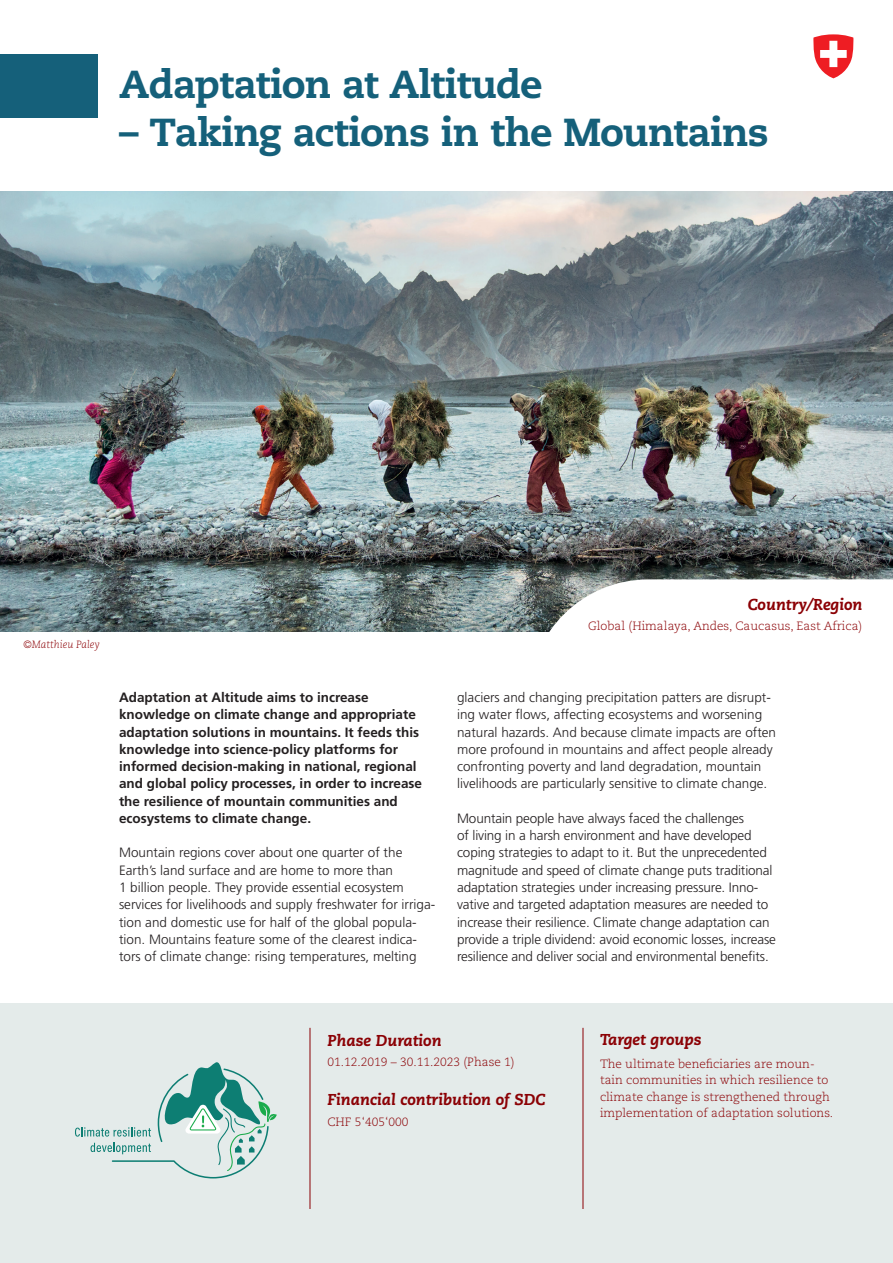
<style>
.page{position:relative;width:893px;height:1263px;background:#fff}
.page>*{position:absolute;margin:0;border:0;box-sizing:border-box;transform-origin:0 0}
.t1{font:800 39px "Caecilia LT Pro 85";letter-spacing:-.025em;color:#15607a}
.t2{font:italic 800 15.75px "Caecilia LT Pro 86";color:#8b0105}
.t3{font:300 13.5px/17.2px "Frutiger LT Pro";color:#231f20}
.t4{font:700 13.5px/17.2px "Frutiger LT Pro";color:#231f20}
.t5{font:300 12px/16.5px "Caecilia LT Pro 45";color:#8b0105}
.t6{font:italic 300 10.5px "Caecilia LT Pro 46";color:#8b0105}
</style>
<div class="page">
<img style="left:0;top:191px;width:893px;height:440px">
<svg style="left:528px;top:579px;width:365px;height:53px"></svg>
<div style="left:0;top:1003px;width:893px;height:260px;background:#e4ebea"></div>
<div style="left:0;top:54px;width:98px;height:64px;background:#15607a"></div>
<hr style="left:310px;top:1028px;width:1px;height:181px;background:#8b0105">
<hr style="left:583px;top:1028px;width:1px;height:181px;background:#8b0105">
<svg style="left:75px;top:1062px;width:202px;height:116px"></svg>
<svg style="left:813px;top:34px;width:40px;height:44px"></svg>
<p class="t1" style="left:119px;top:57px;width:425px">Adaptation at Altitude</p>
<p class="t1" style="left:119px;top:105px;width:651px">– Taking actions in the Mountains</p>
<p class="t6" style="left:23px;top:638px;width:78px">©Matthieu Paley</p>
<p class="t4" style="left:119px;top:689px;width:305px">Adaptation at Altitude aims to increase knowledge on climate change and appropriate adaptation solutions in mountains. It feeds this knowledge into science-policy platforms for informed decision-making in national, regional and global policy processes, in order to increase the resilience of mountain communities and ecosystems to climate change.</p>
<p class="t3" style="left:119px;top:844px;width:318px">Mountain regions cover about one quarter of the Earth’s land surface and are home to more than<br>1 -billion people. They provide essential ecosystem services for livelihoods and supply freshwater for irriga&shy;tion and domestic use for half of the global popula&shy;tion. Mountains feature some of the clearest indica&shy;tors of climate change: rising temperatures, melting</p>
<p class="t2" style="left:748px;top:593px;width:116px">Country/Region</p>
<p class="t5" style="left:588px;top:617px;width:276px">Global (Himalaya, Andes, Caucasus, East Africa)</p>
<p class="t3" style="left:457px;top:689px;width:320px">glaciers and changing precipitation patters are disrupt&shy;ing water flows, affecting ecosystems and worsening natural hazards. And because climate impacts are often more profound in mountains and affect people already confronting poverty and land degradation, mountain livelihoods are particularly sensitive to climate change.</p>
<p class="t3" style="left:457px;top:810px;width:320px">Mountain people have always faced the challenges<br>of living in a harsh environment and have developed coping strategies to adapt to it. But the unprecedented magnitude and speed of climate change puts traditional adaptation strategies under increasing pressure. Inno&shy;vative and targeted adaptation measures are needed to increase their resilience. Climate change adaptation can provide a triple dividend: avoid economic losses, increase resilience and deliver social and environmental benefits.</p>
<p class="t2" style="left:327px;top:1030px;width:116px">Phase Duration</p>
<p class="t5" style="left:327px;top:1054px;width:189px">01.12.2019 – 30.11.2023 (Phase 1)</p>
<p class="t2" style="left:327px;top:1089px;width:219px">Financial contribution of SDC</p>
<p class="t5" style="left:327px;top:1113px;width:82px">CHF 5‘405‘000</p>
<p class="t2" style="left:600px;top:1029px;width:103px">Target groups</p>
<p class="t5" style="left:600px;top:1055px;width:235px">The ultimate beneficiaries are moun&shy;tain communities in which resilience to climate change is strengthened through implementation of adaptation solutions.</p>
</div>
